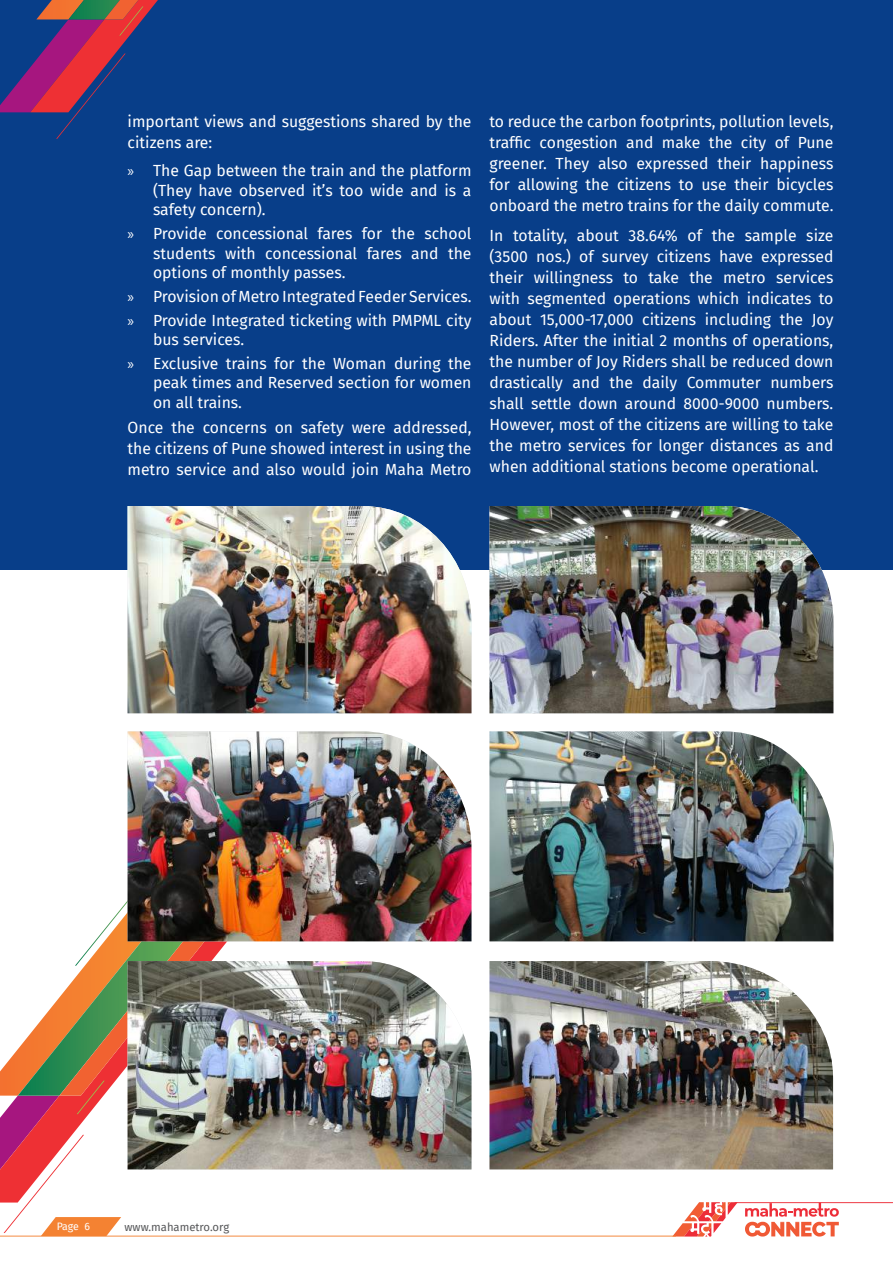
<style>
.page{position:relative;width:893px;height:1263px;background:#fff}
.page>*{position:absolute;margin:0;border:0;box-sizing:border-box;transform-origin:0 0}
.t1{font:15.75px/21px "Fira Sans";color:#fff;text-align:justify}
.t2{font:11.25px "Fira Sans";color:#57585a}
.t3{font:10.5px "Fira Sans";color:#fff}
.s1{font-family:"Myriad Pro"}
</style>
<div class="page">
<svg style="left:673px;top:1202px;width:65px;height:34px"></svg>
<svg style="left:745px;top:1203px;width:94px;height:13px"></svg>
<svg style="left:745px;top:1222px;width:94px;height:14px"></svg>
<hr style="left:735px;top:1202px;width:158px;height:1px;background:#ed2d38">
<hr style="left:0;top:1235px;width:676px;height:1px;background:#f48232">
<svg style="left:0;top:941px;width:287px;height:229px"></svg>
<svg style="left:59px;top:866px;width:206px;height:229px"></svg>
<svg style="left:75px;top:867px;width:80px;height:99px"></svg>
<svg style="left:0;top:1081px;width:121px;height:155px"></svg>
<div style="left:0;top:0;width:893px;height:569px;background:#083e89"></div>
<img style="left:128px;top:506px;width:343px;height:207px">
<img style="left:489px;top:506px;width:344px;height:207px">
<img style="left:128px;top:731px;width:343px;height:210px">
<img style="left:489px;top:731px;width:344px;height:210px">
<img style="left:128px;top:961px;width:343px;height:208px">
<img style="left:489px;top:961px;width:344px;height:208px">
<svg style="left:0;top:0;width:158px;height:139px"></svg>
<p class="t1" style="left:128px;top:111px;width:345px">important views and suggestions shared by the citizens are:</p>
<p class="t1" style="left:153px;top:161px;width:320px;line-height:19.5px;text-indent:-25px"><span class="s1">»</span> The Gap between the train and the platform (They have observed it’s too wide and is a safety concern).</p>
<p class="t1" style="left:153px;top:223px;width:320px;line-height:19.5px;text-indent:-25px"><span class="s1">»</span> Provide concessional fares for the school students with concessional fares and the options of monthly passes.</p>
<p class="t1" style="left:128px;top:284px;width:345px;line-height:23.7px"><span class="s1">»</span> Provision of Metro Integrated Feeder Services. <span class="s1">»</span> Provide Integrated ticketing with PMPML city</p>
<p class="t1" style="left:128px;top:327px;width:345px;line-height:23.7px;text-indent:25px">bus services.<br><span class="s1">»</span> Exclusive trains for the Woman during the</p>
<p class="t1" style="left:153px;top:373px;width:320px;line-height:19.5px">peak times and Reserved section for women on all trains.</p>
<p class="t1" style="left:128px;top:417px;width:345px">Once the concerns on safety were addressed, the citizens of Pune showed interest in using the metro service and also would join Maha Metro</p>
<p class="t1" style="left:489px;top:111px;width:345px">to reduce the carbon footprints, pollution levels, traffic congestion and make the city of Pune greener. They also expressed their happiness for allowing the citizens to use their bicycles onboard the metro trains for the daily commute.</p>
<p class="t1" style="left:489px;top:224px;width:345px">In totality, about 38.64% of the sample size (3500 nos.) of survey citizens have expressed their willingness to take the metro services with segmented operations which indicates to about 15,000-17,000 citizens including the Joy Riders. After the initial 2 months of operations, the number of Joy Riders shall be reduced down drastically and the daily Commuter numbers shall settle down around 8000-9000 numbers.<br>However, most of the citizens are willing to take the metro services for longer distances as and when additional stations become operational.</p>
<p class="t3" style="left:57px;top:1219px;width:35px">Page 6</p>
<p class="t2" style="left:125px;top:1218px;width:106px">www.mahametro.org</p>
</div>
